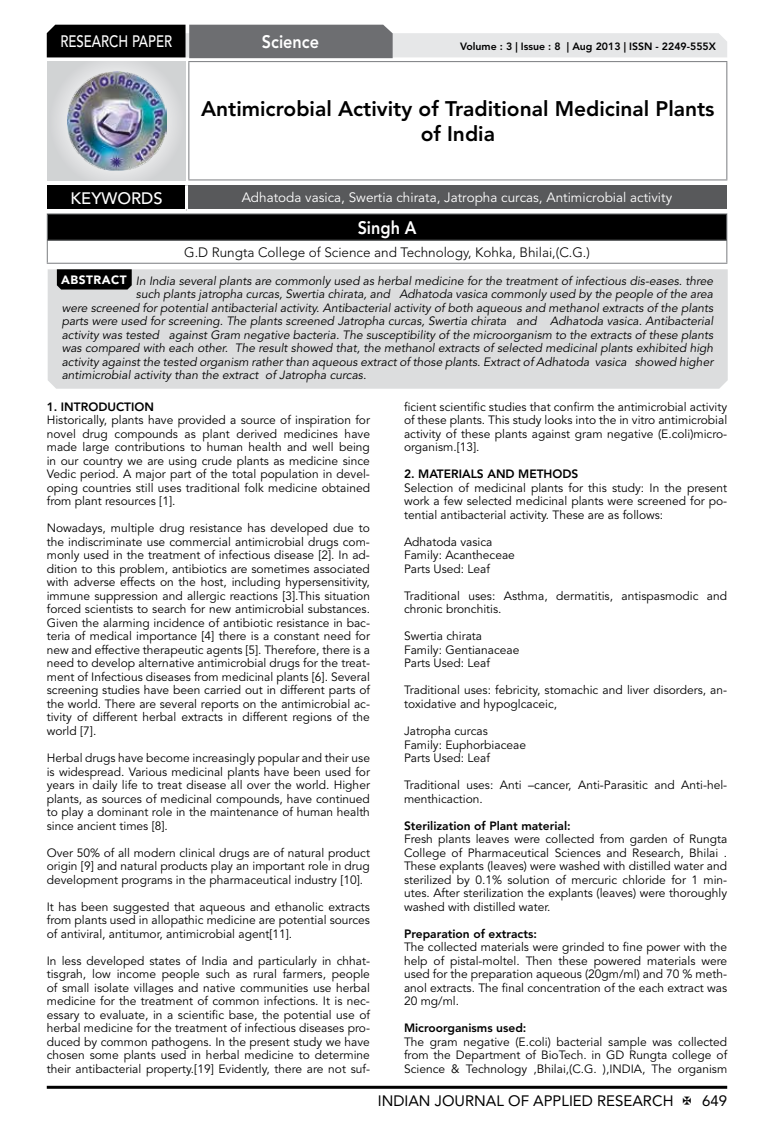
<style>
.page{position:relative;width:774px;height:1136px;background:#fff}
.page>*{position:absolute;margin:0;border:0;box-sizing:border-box;transform-origin:0 0}
.t1{font:800 21px/25.2px "Avenir LT Std";color:#000;text-align:center}
.t2{font:800 18px "Avenir LT Std";color:#fff;scale:.9 1}
.t3{font:500 16.5px "Avenir LT Std";color:#fff;scale:.8 1}
.t4{font:500 16.5px "Avenir LT Std";color:#fff}
.t5{font:15px "Avenir LT Std";color:#000}
.t6{font:13.5px "Avenir LT Std";color:#fff}
.t7{font:300 13.5px "Avenir LT Std";color:#000}
.t8{font:12px/13.5px "Avenir LT Std";color:#000;text-align:justify}
.t9{font:italic 12px "Avenir LT Std";color:#000}
.t10{font:800 12px "Avenir LT Std";color:#000}
.t11{font:800 10.5px "Avenir LT Std";color:#000}
.s1{font-weight:900;font-style:normal;color:#fff}
</style>
<div class="page">
<hr style="left:47px;top:1085px;width:680px;height:3px;background:#000">
<div style="left:48px;top:62px;width:137px;height:118px;background:linear-gradient(to right,#d9dadb,#d9dadb)"></div>
<img style="left:68px;top:71px;width:99px;height:100px">
<svg style="left:47px;top:25px;width:680px;height:33px;background:#979899"></svg>
<hr style="left:188px;top:61px;width:539px;height:1px;background:#808285">
<hr style="left:188px;top:62px;width:1px;height:117px;background:#808285">
<hr style="left:726px;top:62px;width:1px;height:117px;background:#808285">
<hr style="left:188px;top:179px;width:539px;height:1px;background:#808285">
<div style="left:47px;top:214px;width:680px;height:26px;background:#000"></div>
<hr style="left:47px;top:213px;width:680px;height:1px;background:#808285">
<hr style="left:47px;top:240px;width:680px;height:1px;background:#808285">
<svg style="left:47px;top:214px;width:1px;height:49px"></svg>
<svg style="left:726px;top:214px;width:1px;height:49px"></svg>
<hr style="left:47px;top:263px;width:680px;height:1px;background:#808285">
<div style="left:47px;top:185px;width:139px;height:25px;background:#000"></div>
<div style="left:186px;top:185px;width:541px;height:25px;background:#58595b"></div>
<hr style="left:185px;top:185px;width:3px;height:24px;background:#fff">
<hr style="left:47px;top:209px;width:139px;height:3px;background:#fff">
<hr style="left:186px;top:209px;width:541px;height:3px;background:#fff">
<div style="left:48px;top:269px;width:680px;height:119px;background:#dcddde"></div>
<svg style="left:57px;top:269px;width:75px;height:20px"></svg>
<h3 class="t3" style="left:60px;top:32px;width:139px">RESEARCH PAPER</h3>
<h2 class="t2" style="left:262px;top:31px;width:65px">Science</h2>
<p class="t11" style="left:460px;top:41px;width:257px">Volume : 3 | Issue : 8 | Aug 2013 | ISSN - 2249-555X</p>
<h1 class="t1" style="left:201px;top:96px;width:515px">Antimicrobial Activity of Traditional Medicinal Plants of India</h1>
<h3 class="t4" style="left:71px;top:189px;width:94px">KEYWORDS</h3>
<p class="t6" style="left:242px;top:189px;width:432px">Adhatoda vasica, Swertia chirata, Jatropha curcas, Antimicrobial activity</p>
<h2 class="t2" style="left:358px;top:217px;width:67px">Singh A</h2>
<p class="t7" style="left:184px;top:244px;width:407px">G.D Rungta College of Science and Technology, Kohka, Bhilai,(C.G.)</p>
<p class="t9" style="left:61px;top:274px;width:653px"><span class="s1">ABSTRACT</span> In India several plants are commonly used as herbal medicine for the treatment of infectious dis-eases. three</p>
<p class="t9" style="left:136px;top:287px;width:579px">such plants jatropha curcas, Swertia chirata, and Adhatoda vasica commonly used by the people of the area</p>
<p class="t9" style="left:62px;top:301px;width:653px">were screened for potential antibacterial activity. Antibacterial activity of both aqueous and methanol extracts of the plants</p>
<p class="t9" style="left:62px;top:314px;width:653px">parts were used for screening. The plants screened Jatropha curcas, Swertia chirata and Adhatoda vasica. Antibacterial</p>
<p class="t9" style="left:62px;top:328px;width:653px">activity was tested against Gram negative bacteria. The susceptibility of the microorganism to the extracts of these plants</p>
<p class="t9" style="left:62px;top:341px;width:653px">was compared with each other. The result showed that, the methanol extracts of selected medicinal plants exhibited high</p>
<p class="t9" style="left:62px;top:355px;width:653px">activity against the tested organism rather than aqueous extract of those plants. Extract of Adhatoda vasica showed higher</p>
<p class="t9" style="left:62px;top:368px;width:306px">antimicrobial activity than the extract of Jatropha curcas.</p>
<p class="t10" style="left:47px;top:399px;width:109px">1. INTRODUCTION</p>
<p class="t8" style="left:47px;top:413px;width:325px">Historically, plants have provided a source of inspiration for novel drug compounds as plant derived medicines have made large contributions to human health and well being in our country we are using crude plants as medicine since Vedic period. A major part of the total population in devel&shy;oping countries still uses traditional folk medicine obtained from plant resources [1].</p>
<p class="t8" style="left:47px;top:521px;width:325px">Nowadays, multiple drug resistance has developed due to the indiscriminate use commercial antimicrobial drugs com&shy;monly used in the treatment of infectious disease [2]. In ad&shy;dition to this problem, antibiotics are sometimes associated with adverse effects on the host, including hypersensitivity, immune suppression and allergic reactions [3].This situation forced scientists to search for new antimicrobial substances.<br>Given the alarming incidence of antibiotic resistance in bac&shy;teria of medical importance [4] there is a constant need for new and effective therapeutic agents [5]. Therefore, there is a need to develop alternative antimicrobial drugs for the treat&shy;ment of Infectious diseases from medicinal plants [6]. Several screening studies have been carried out in different parts of the world. There are several reports on the antimicrobial ac&shy;tivity of different herbal extracts in different regions of the world [7].</p>
<p class="t8" style="left:47px;top:751px;width:325px">Herbal drugs have become increasingly popular and their use is widespread. Various medicinal plants have been used for years in daily life to treat disease all over the world. Higher plants, as sources of medicinal compounds, have continued to play a dominant role in the maintenance of human health since ancient times [8].</p>
<p class="t8" style="left:47px;top:845px;width:325px">Over 50% of all modern clinical drugs are of natural product origin [9] and natural products play an important role in drug development programs in the pharmaceutical industry [10].</p>
<p class="t8" style="left:47px;top:899px;width:325px">It has been suggested that aqueous and ethanolic extracts from plants used in allopathic medicine are potential sources of antiviral, antitumor, antimicrobial agent[11].</p>
<p class="t8" style="left:47px;top:953px;width:325px">In less developed states of India and particularly in chhat&shy;tisgrah, low income people such as rural farmers, people of small isolate villages and native communities use herbal medicine for the treatment of common infections. It is nec&shy;essary to evaluate, in a scientific base, the potential use of herbal medicine for the treatment of infectious diseases pro&shy;duced by common pathogens. In the present study we have chosen some plants used in herbal medicine to determine their antibacterial property.[19] Evidently, there are not suf-</p>
<p class="t8" style="left:404px;top:400px;width:325px">ficient scientific studies that confirm the antimicrobial activity of these plants. This study looks into the in vitro antimicrobial activity of these plants against gram negative (E.coli)micro&shy;organism.[13].</p>
<p class="t10" style="left:404px;top:467px;width:176px">2. MATERIALS AND METHODS</p>
<p class="t8" style="left:404px;top:481px;width:325px">Selection of medicinal plants for this study: In the present work a few selected medicinal plants were screened for po&shy;tential antibacterial activity. These are as follows:</p>
<p class="t8" style="left:404px;top:535px;width:112px;text-align:left">Adhatoda vasica<br>Family: Acantheceae<br>Parts Used: Leaf</p>
<p class="t8" style="left:404px;top:589px;width:325px">Traditional uses: Asthma, dermatitis, antispasmodic and chronic bronchitis.</p>
<p class="t8" style="left:404px;top:629px;width:117px;text-align:left">Swertia chirata<br>Family: Gentianaceae<br>Parts Used: Leaf</p>
<p class="t8" style="left:404px;top:683px;width:325px">Traditional uses: febricity, stomachic and liver disorders, an&shy;toxidative and hypoglcaceic,</p>
<p class="t8" style="left:404px;top:724px;width:124px;text-align:left">Jatropha curcas<br>Family: Euphorbiaceae<br>Parts Used: Leaf</p>
<p class="t8" style="left:404px;top:778px;width:325px">Traditional uses: Anti –cancer, Anti-Parasitic and Anti-hel&shy;menthicaction.</p>
<p class="t10" style="left:404px;top:818px;width:168px">Sterilization of Plant material:</p>
<p class="t8" style="left:404px;top:832px;width:325px">Fresh plants leaves were collected from garden of Rungta College of Pharmaceutical Sciences and Research, Bhilai .<br>These explants (leaves) were washed with distilled water and sterilized by 0.1% solution of mercuric chloride for 1 min&shy;utes. After sterilization the explants (leaves) were thoroughly washed with distilled water.</p>
<p class="t10" style="left:404px;top:926px;width:134px">Preparation of extracts:</p>
<p class="t8" style="left:404px;top:940px;width:325px">The collected materials were grinded to fine power with the help of pistal-moltel. Then these powered materials were used for the preparation aqueous (20gm/ml) and 70 % meth&shy;anol extracts. The final concentration of the each extract was 20 mg/ml.</p>
<p class="t10" style="left:404px;top:1020px;width:124px">Microorganisms used:</p>
<p class="t8" style="left:404px;top:1034px;width:325px">The gram negative (E.coli) bacterial sample was collected from the Department of BioTech. in GD Rungta college of Science &amp; Technology ,Bhilai,(C.G. ),INDIA, The organism</p>
<p class="t5" style="left:378px;top:1091px;width:297px">INDIAN JOURNAL OF APPLIED RESEARCH</p>
<p class="t5" style="left:702px;top:1091px;width:27px">649</p>
</div>
